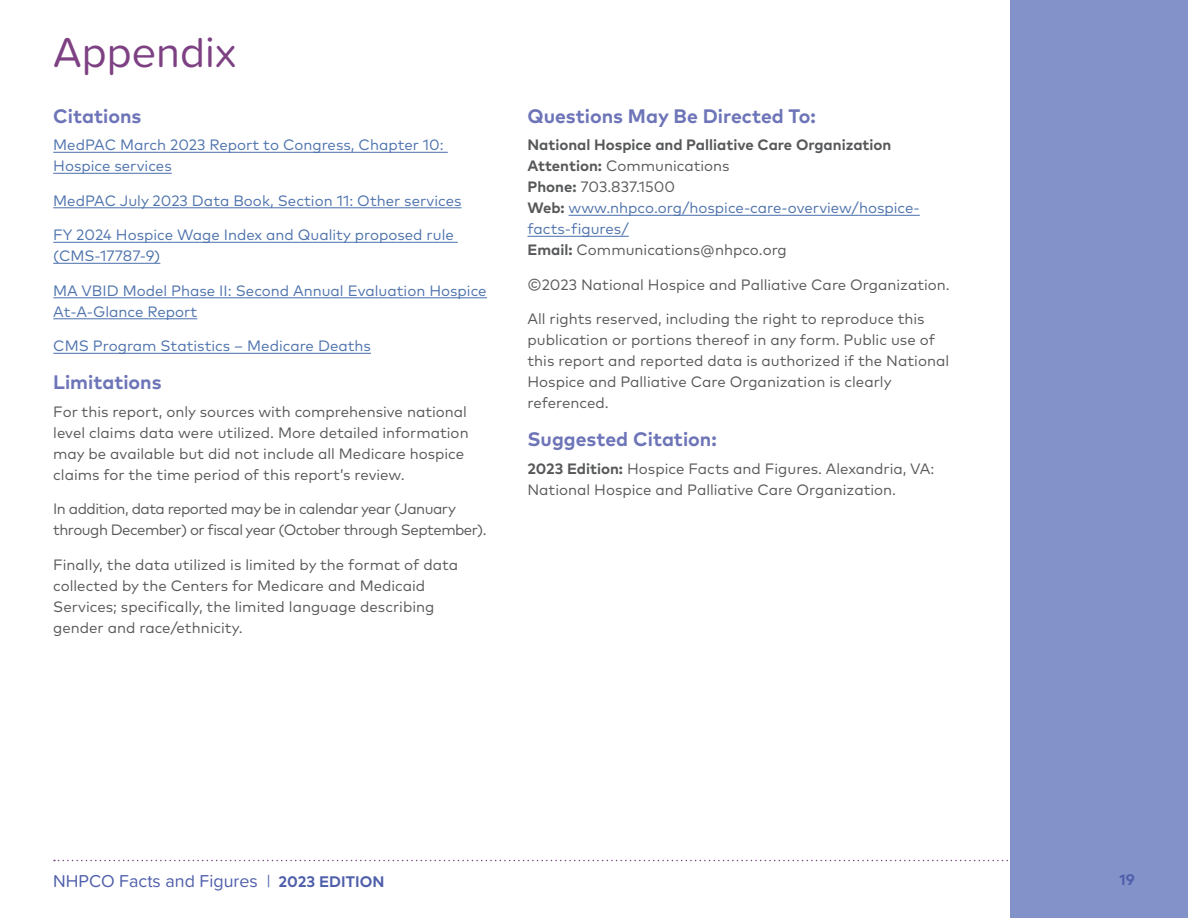
<style>
.page{position:relative;width:1188px;height:918px;background:#fff}
.page>*{position:absolute;margin:0;border:0;box-sizing:border-box;transform-origin:0 0}
.t1{font:43.5px "Proxima Soft";color:#7d4183}
.t2{font:700 19.5px "Mark Pro";color:#6d75b8}
.t3{font:17.85px "Proxima Soft";color:#4f5fab}
.t4{font:700 15.3px "Mark Pro";color:#4f5fab}
.t5{font:15px/21px "Mark Pro";color:#57585a}
.t6{font:15px/21px "Mark Pro";color:#4d72ac}
.t7{font:700 15px/21px "Mark Pro";color:#57585a}
.t8{font:15px/21px "Mark Pro";letter-spacing:-.035em;color:#57585a}
.s1{font-weight:400}
.s2{font-weight:400;color:#4d72ac}
.s3{font-weight:700}
.s4{font-family:"Mark Pro";font-weight:700;font-size:15.3px}
.s5{font-family:"Mark Pro";font-style:italic;font-size:12.75px;color:#fff}
</style>
<div class="page">
<svg style="left:54px;top:860px;width:957px;height:1px"></svg>
<div style="left:1011px;top:0;width:177px;height:918px;background:#8392c9"></div>
<hr style="left:53px;top:152px;width:395px;height:1px;background:#4d72ac">
<hr style="left:53px;top:173px;width:119px;height:1px;background:#4d72ac">
<hr style="left:53px;top:207px;width:409px;height:1px;background:#4d72ac">
<hr style="left:53px;top:242px;width:405px;height:1px;background:#4d72ac">
<hr style="left:53px;top:263px;width:107px;height:1px;background:#4d72ac">
<hr style="left:53px;top:297px;width:434px;height:1px;background:#4d72ac">
<hr style="left:53px;top:318px;width:144px;height:1px;background:#4d72ac">
<hr style="left:53px;top:353px;width:318px;height:1px;background:#4d72ac">
<hr style="left:569px;top:215px;width:351px;height:1px;background:#4d72ac">
<hr style="left:527px;top:236px;width:102px;height:1px;background:#4d72ac">
<h1 class="t1" style="left:53px;top:20px;width:184px">Appendix</h1>
<h2 class="t2" style="left:53px;top:101px;width:90px">Citations</h2>
<p class="t6" style="left:53px;top:133px;width:392px">MedPAC March 2023 Report to Congress, Chapter 10:<br>Hospice services</p>
<p class="t6" style="left:53px;top:189px;width:410px">MedPAC July 2023 Data Book, Section 11: Other services</p>
<p class="t6" style="left:53px;top:223px;width:402px">FY 2024 Hospice Wage Index and Quality proposed rule (CMS-17787-9)</p>
<p class="t6" style="left:53px;top:279px;width:435px">MA VBID Model Phase II: Second Annual Evaluation Hospice<br>At-A-Glance Report</p>
<p class="t6" style="left:53px;top:334px;width:319px">CMS Program Statistics – Medicare Deaths</p>
<h2 class="t2" style="left:53px;top:367px;width:110px">Limitations</h2>
<p class="t5" style="left:53px;top:400px;width:417px">For this report, only sources with comprehensive national level claims data were utilized. More detailed information may be available but did not include all Medicare hospice claims for the time period of this report’s review.</p>
<p class="t8" style="left:53px;top:497px;width:435px">In addition, data reported may be in calendar year (January through December) or fiscal year (October through September).</p>
<p class="t5" style="left:53px;top:553px;width:407px">Finally, the data utilized is limited by the format of data collected by the Centers for Medicare and Medicaid Services; specifically, the limited language describing gender and race/ethnicity.</p>
<h2 class="t2" style="left:527px;top:101px;width:290px">Questions May Be Directed To:</h2>
<p class="t7" style="left:527px;top:133px;width:394px">National Hospice and Palliative Care Organization Attention: <span class="s1">Communications<br></span>Phone: <span class="s1">703.837.1500<br></span>Web: <span class="s2">www.nhpco.org/hospice-care-overview/hospice&shy;facts-figures/<br></span>Email: <span class="s1">Communications@nhpco.org</span></p>
<p class="t5" style="left:527px;top:273px;width:424px">©2023 National Hospice and Palliative Care Organization.</p>
<p class="t5" style="left:527px;top:307px;width:423px">All rights reserved, including the right to reproduce this publication or portions thereof in any form. Public use of this report and reported data is authorized if the National Hospice and Palliative Care Organization is clearly referenced.</p>
<h2 class="t2" style="left:527px;top:424px;width:191px">Suggested Citation:</h2>
<p class="t5" style="left:527px;top:457px;width:409px"><span class="s3">2023 Edition:</span> Hospice Facts and Figures. Alexandria, VA:<br>National Hospice and Palliative Care Organization.</p>
<p class="t3" style="left:53px;top:868px;width:413px">NHPCO Facts and Figures | <span class="s4">2023 EDITION</span> <span class="s5">rganization</span></p>
<p class="t4" style="left:1119px;top:868px;width:17px">19</p>
</div>
